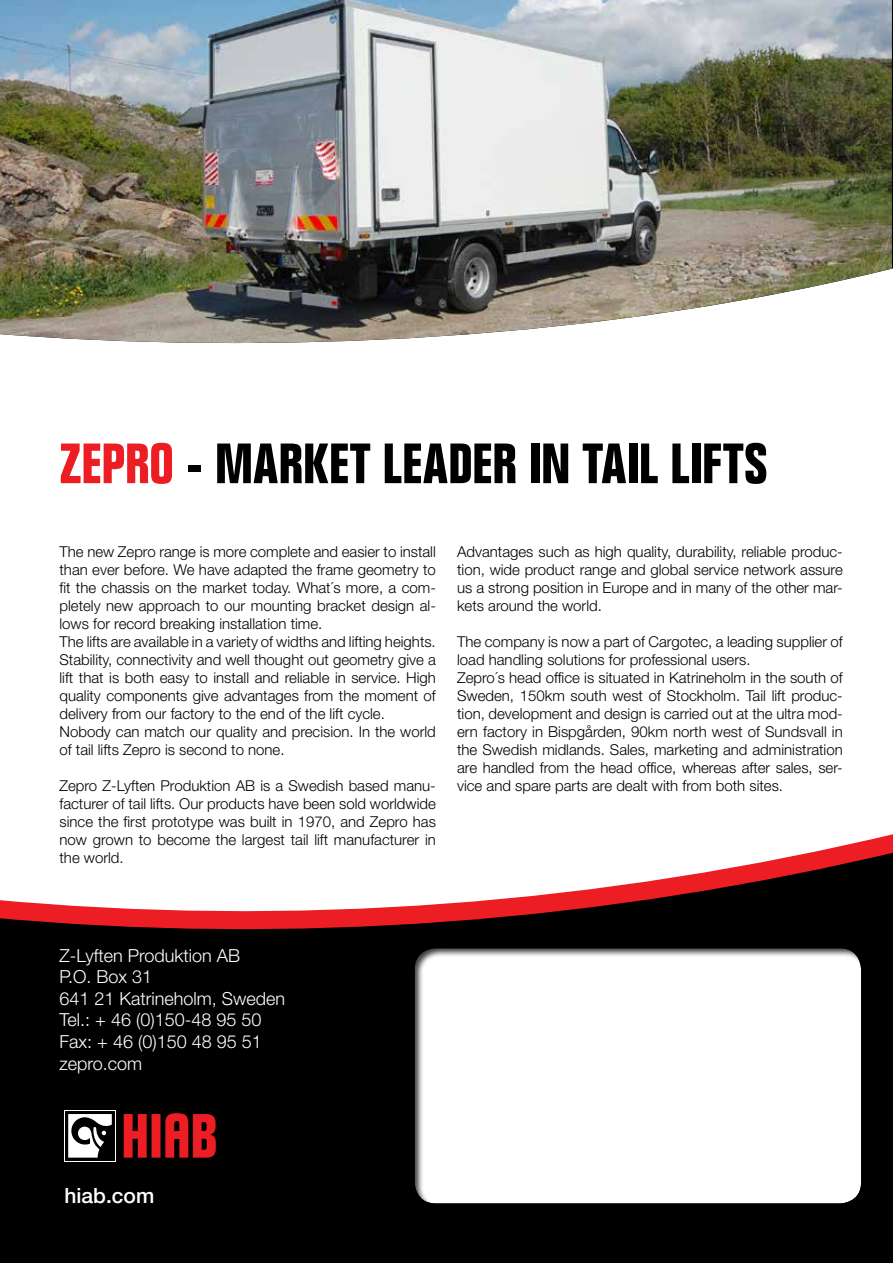
<style>
.page{position:relative;width:893px;height:1263px;background:#fff}
.page>*{position:absolute;margin:0;border:0;box-sizing:border-box;transform-origin:0 0}
.t1{font:700 condensed 55.5px "Folio Std";color:#000}
.t2{font:500 21px "Helvetica Neue LT Std";color:#fff}
.t3{font:300 18px/21.6px "Helvetica Neue LT Std";color:#fff}
.t4{font:300 15px/18px "Helvetica Neue LT Std";color:#000}
.s1{color:#ed1d24}
</style>
<div class="page">
<div style="left:0;top:934px;width:893px;height:329px;background:#000"></div>
<img style="left:0;top:0;width:892px;height:344px">
<svg style="left:0;top:834px;width:893px;height:100px"></svg>
<div style="left:413px;top:945px;width:448px;height:260px;background:#000;opacity:.75"></div>
<svg style="left:64px;top:1110px;width:52px;height:51px"></svg>
<div style="left:65px;top:1111px;width:50px;height:49px;background:#000"></div>
<svg style="left:68px;top:1114px;width:44px;height:43px"></svg>
<svg style="left:124px;top:1113px;width:92px;height:45px;background:#a51419"></svg>
<h1 class="t1" style="left:60px;top:433px;width:709px"><span class="s1">ZEPRO</span> - MARKET LEADER IN TAIL LIFTS</h1>
<p class="t4" style="left:60px;top:542px;width:378px">The new Zepro range is more complete and easier to install than ever before. We have adapted the frame geometry to fit the chassis on the market today. What´s more, a com&shy;pletely new approach to our mounting bracket design al&shy;lows for record breaking installation time.<br>The lifts are available in a variety of widths and lifting heights.<br>Stability, connectivity and well thought out geometry give a lift that is both easy to install and reliable in service. High quality components give advantages from the moment of delivery from our factory to the end of the lift cycle.<br>Nobody can match our quality and precision. In the world of tail lifts Zepro is second to none.</p>
<p class="t4" style="left:60px;top:776px;width:378px;text-align:justify">Zepro Z-Lyften Produktion AB is a Swedish based manu&shy;facturer of tail lifts. Our products have been sold worldwide since the first prototype was built in 1970, and Zepro has now grown to become the largest tail lift manufacturer in the world.</p>
<p class="t4" style="left:457px;top:542px;width:387px;text-align:justify">Advantages such as high quality, durability, reliable produc&shy;tion, wide product range and global service network assure us a strong position in Europe and in many of the other mar&shy;kets around the world.</p>
<p class="t4" style="left:457px;top:632px;width:387px">The company is now a part of Cargotec, a leading supplier of load handling solutions for professional users.<br>Zepro´s head office is situated in Katrineholm in the south of Sweden, 150km south west of Stockholm. Tail lift produc&shy;tion, development and design is carried out at the ultra mod&shy;ern factory in Bispgården, 90km north west of Sundsvall in the Swedish midlands. Sales, marketing and administration are handled from the head office, whereas after sales, ser&shy;vice and spare parts are dealt with from both sites.</p>
<p class="t3" style="left:60px;top:944px;width:227px">Z-Lyften Produktion AB<br>P.O. Box 31<br>641 21 Katrineholm, Sweden<br>Tel.: + 46 (0)150-48 95 50<br>Fax: + 46 (0)150 48 95 51 zepro.com</p>
<h2 class="t2" style="left:64px;top:1183px;width:91px">hiab.com</h2>
</div>
